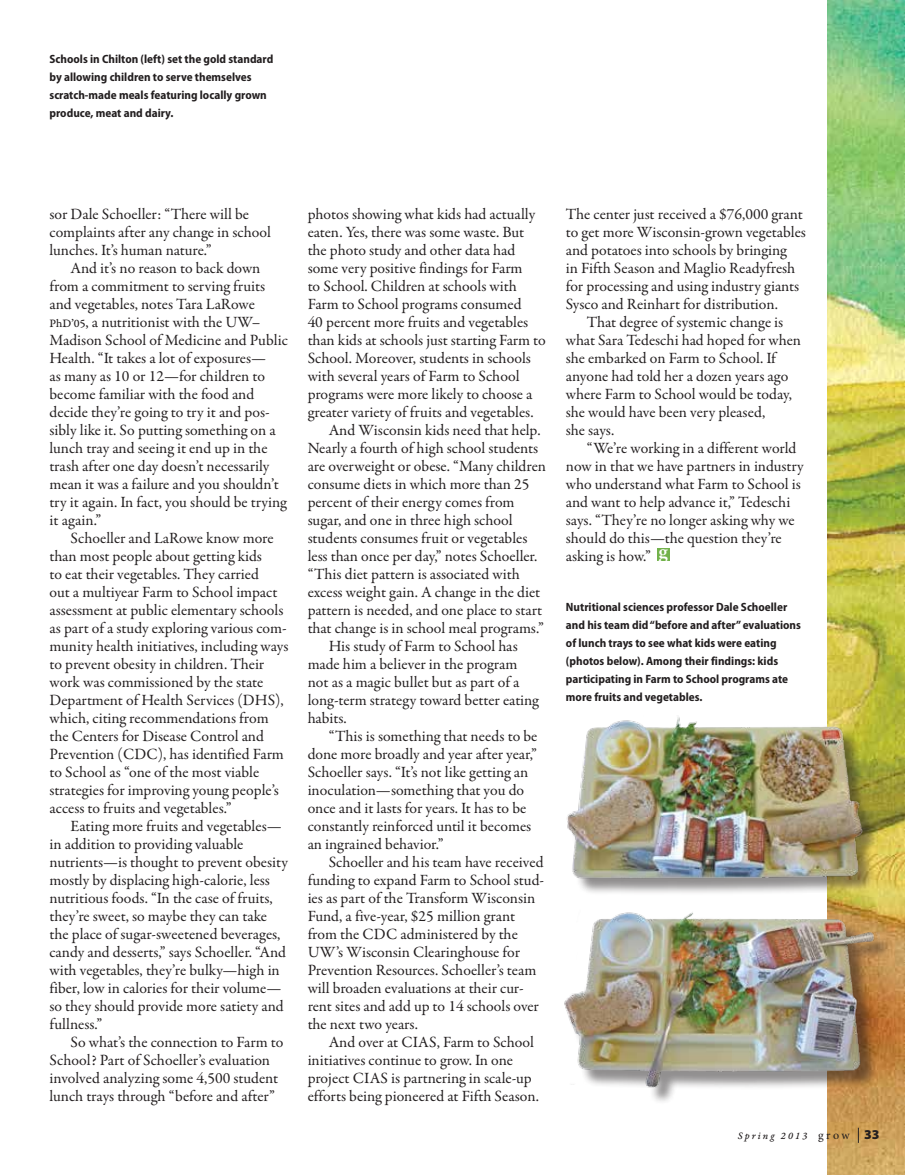
<style>
.page{position:relative;width:905px;height:1175px;background:#fff}
.page>*{position:absolute;margin:0;border:0;box-sizing:border-box;transform-origin:0 0}
.t1{font:15.75px/18px "Garamond Premr Pro";color:#231f20}
.t2{font:700 semi-condensed 12px/18px "Myriad Pro";color:#231f20}
.t3{font:10.5px "Garamond Premr Pro Med It Capt";letter-spacing:.2em;color:#231f20}
.s1{font-family:"Garamond Premr Pro Capt";font-size:12px}
.s2{font-family:"Minion Pro";font-size:12px}
.s3{font-family:"Myriad Pro";font-weight:900;font-size:13.5px}
</style>
<div class="page">
<img style="left:827px;top:0;width:77px;height:1174px">
<div style="left:657px;top:548px;width:12px;height:12px;background:#72b24b"></div>
<div style="left:570px;top:721px;width:309px;height:175px;background:#231f20;opacity:.5"></div>
<img style="left:566px;top:715px;width:322px;height:167px">
<div style="left:567px;top:916px;width:328px;height:188px;background:#231f20;opacity:.5"></div>
<img style="left:564px;top:907px;width:315px;height:191px">
<svg style="left:858px;top:1127px;width:1px;height:15px"></svg>
<p class="t2" style="left:50px;top:50px;width:225px">Schools in Chilton (left) set the gold standard by allowing children to serve themselves scratch-made meals featuring locally grown produce, meat and dairy.</p>
<p class="t1" style="left:50px;top:205px;width:223px">sor Dale Schoeller: “There will be complaints after any change in school lunches. It’s human nature.”</p>
<p class="t1" style="left:49px;top:259px;width:240px;text-indent:21px">And it’s no reason to back down from a commitment to serving fruits and vegetables, notes Tara LaRowe <span class="s1">PhD’05</span>, a nutritionist with the UW– Madison School of Medicine and Public Health. “It takes a lot of exposures—<br>as many as 10 or 12—for children to become familiar with the food and decide they’re going to try it and pos&shy;sibly like it. So putting something on a lunch tray and seeing it end up in the trash after one day doesn’t necessarily mean it was a failure and you shouldn’t try it again. In fact, you should be trying it again.”</p>
<p class="t1" style="left:49px;top:529px;width:240px;text-indent:21px">Schoeller and LaRowe know more than most people about getting kids<br>to eat their vegetables. They carried<br>out a multiyear Farm to School impact assessment at public elementary schools as part of a study exploring various com&shy;munity health initiatives, including ways to prevent obesity in children. Their work was commissioned by the state Department of Health Services (DHS), which, citing recommendations from the Centers for Disease Control and Prevention (CDC), has identified Farm to School as “one of the most viable strategies for improving young people’s access to fruits and vegetables.”</p>
<p class="t1" style="left:49px;top:817px;width:240px;text-indent:21px">Eating more fruits and vegetables— in addition to providing valuable nutrients—is thought to prevent obesity mostly by displacing high-calorie, less nutritious foods. “In the case of fruits, they’re sweet, so maybe they can take the place of sugar-sweetened beverages, candy and desserts,” says Schoeller. “And with vegetables, they’re bulky—high in fiber, low in calories for their volume— so they should provide more satiety and fullness.”</p>
<p class="t1" style="left:49px;top:1033px;width:235px;text-indent:21px">So what’s the connection to Farm to School? Part of Schoeller’s evaluation involved analyzing some 4,500 student lunch trays through “before and after”</p>
<p class="t1" style="left:308px;top:205px;width:229px">photos showing what kids had actually</p>
<p class="t1" style="left:308px;top:223px;width:218px">eaten. Yes, there was some waste. But</p>
<p class="t1" style="left:308px;top:241px;width:209px">the photo study and other data had</p>
<p class="t1" style="left:308px;top:259px;width:216px">some very positive findings for Farm</p>
<p class="t1" style="left:308px;top:277px;width:211px">to School. Children at schools with</p>
<p class="t1" style="left:308px;top:295px;width:215px">Farm to School programs consumed</p>
<p class="t1" style="left:308px;top:313px;width:222px">40 percent more fruits and vegetables</p>
<p class="t1" style="left:308px;top:331px;width:240px">than kids at schools just starting Farm to</p>
<p class="t1" style="left:308px;top:349px;width:225px">School. Moreover, students in schools</p>
<p class="t1" style="left:308px;top:367px;width:213px">with several years of Farm to School</p>
<p class="t1" style="left:308px;top:385px;width:226px">programs were more likely to choose a</p>
<p class="t1" style="left:308px;top:403px;width:227px">greater variety of fruits and vegetables.</p>
<p class="t1" style="left:328px;top:421px;width:213px">And Wisconsin kids need that help.</p>
<p class="t1" style="left:308px;top:439px;width:232px">Nearly a fourth of high school students</p>
<p class="t1" style="left:308px;top:457px;width:240px">are overweight or obese. “Many children</p>
<p class="t1" style="left:308px;top:475px;width:223px">consume diets in which more than 25</p>
<p class="t1" style="left:308px;top:493px;width:208px">percent of their energy comes from</p>
<p class="t1" style="left:308px;top:511px;width:206px">sugar, and one in three high school</p>
<p class="t1" style="left:308px;top:529px;width:221px">students consumes fruit or vegetables</p>
<p class="t1" style="left:308px;top:547px;width:231px">less than once per day,” notes Schoeller.</p>
<p class="t1" style="left:308px;top:565px;width:214px">“This diet pattern is associated with</p>
<p class="t1" style="left:308px;top:583px;width:234px">excess weight gain. A change in the diet</p>
<p class="t1" style="left:308px;top:601px;width:236px">pattern is needed, and one place to start</p>
<p class="t1" style="left:308px;top:619px;width:238px">that change is in school meal programs.”</p>
<p class="t1" style="left:328px;top:637px;width:190px">His study of Farm to School has</p>
<p class="t1" style="left:308px;top:655px;width:211px">made him a believer in the program</p>
<p class="t1" style="left:308px;top:673px;width:213px">not as a magic bullet but as part of a</p>
<p class="t1" style="left:308px;top:691px;width:233px">long-term strategy toward better eating</p>
<p class="t1" style="left:308px;top:709px;width:41px">habits.</p>
<p class="t1" style="left:328px;top:727px;width:210px">“This is something that needs to be</p>
<p class="t1" style="left:308px;top:745px;width:231px">done more broadly and year after year,”</p>
<p class="t1" style="left:308px;top:763px;width:222px">Schoeller says. “It’s not like getting an</p>
<p class="t1" style="left:308px;top:781px;width:218px">inoculation—something that you do</p>
<p class="t1" style="left:308px;top:799px;width:220px">once and it lasts for years. It has to be</p>
<p class="t1" style="left:308px;top:817px;width:225px">constantly reinforced until it becomes</p>
<p class="t1" style="left:308px;top:835px;width:137px">an ingrained behavior.”</p>
<p class="t1" style="left:328px;top:853px;width:216px">Schoeller and his team have received</p>
<p class="t1" style="left:308px;top:871px;width:238px">funding to expand Farm to School stud-</p>
<p class="t1" style="left:308px;top:889px;width:229px">ies as part of the Transform Wisconsin</p>
<p class="t1" style="left:308px;top:907px;width:209px">Fund, a five-year, $25 million grant</p>
<p class="t1" style="left:308px;top:925px;width:212px">from the CDC administered by the</p>
<p class="t1" style="left:308px;top:943px;width:214px">UW’s Wisconsin Clearinghouse for</p>
<p class="t1" style="left:308px;top:961px;width:230px">Prevention Resources. Schoeller’s team</p>
<p class="t1" style="left:308px;top:979px;width:217px">will broaden evaluations at their cur-</p>
<p class="t1" style="left:308px;top:997px;width:233px">rent sites and add up to 14 schools over</p>
<p class="t1" style="left:308px;top:1015px;width:112px">the next two years.</p>
<p class="t1" style="left:328px;top:1033px;width:207px">And over at CIAS, Farm to School</p>
<p class="t1" style="left:308px;top:1051px;width:207px">initiatives continue to grow. In one</p>
<p class="t1" style="left:308px;top:1069px;width:225px">project CIAS is partnering in scale-up</p>
<p class="t1" style="left:308px;top:1087px;width:233px">efforts being pioneered at Fifth Season.</p>
<p class="t1" style="left:566px;top:205px;width:241px">The center just received a $76,000 grant to get more Wisconsin-grown vegetables and potatoes into schools by bringing<br>in Fifth Season and Maglio Readyfresh for processing and using industry giants Sysco and Reinhart for distribution.</p>
<p class="t1" style="left:566px;top:313px;width:237px;text-indent:21px">That degree of systemic change is what Sara Tedeschi had hoped for when she embarked on Farm to School. If anyone had told her a dozen years ago where Farm to School would be today, she would have been very pleased,<br>she says.</p>
<p class="t1" style="left:566px;top:439px;width:239px;text-indent:21px">“We’re working in a different world now in that we have partners in industry who understand what Farm to School is and want to help advance it,” Tedeschi says. “They’re no longer asking why we should do this—the question they’re asking is how.” <sup>g</sup></p>
<p class="t2" style="left:566px;top:597px;width:236px">Nutritional sciences professor Dale Schoeller and his team did “before and after” evaluations of lunch trays to see what kids were eating (photos below). Among their findings: kids participating in Farm to School programs ate more fruits and vegetables.</p>
<p class="t3" style="left:737px;top:1129px;width:143px">Spring 2013 <span class="s2">grow</span> <span class="s3">33</span></p>
</div>
